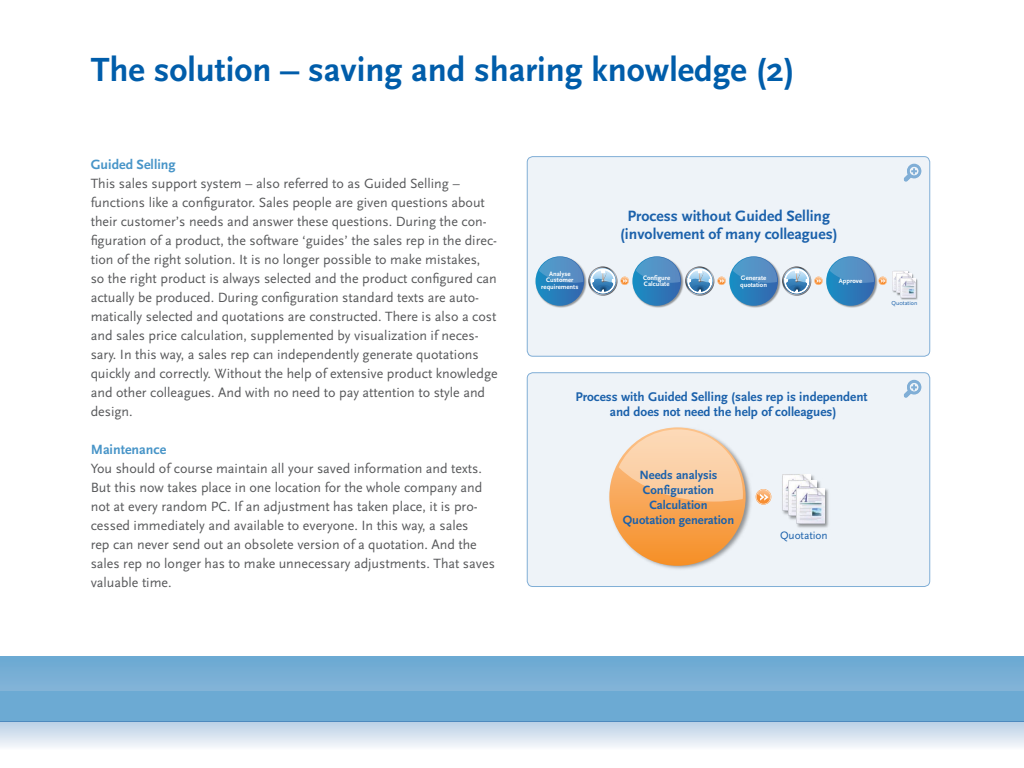
<style>
.page{position:relative;width:1024px;height:768px;background:#fff}
.page>*{position:absolute;margin:0;border:0;box-sizing:border-box;transform-origin:0 0}
.t1{font:700 35px "Scala Sans";color:#005daa}
.t2{font:700 15.6px/18.8px "Scala Sans";color:#1b61ab;text-align:center}
.t3{font:14px/19px "Scala Sans";color:#58595b}
.t4{font:700 14px "Scala Sans";color:#4895c8}
.t5{font:700 13.2px/15.8px "Scala Sans";color:#1b61ab;text-align:center}
.t6{font:700 12.5px/15px "Scala Sans";color:#1b61ab;text-align:center}
.t7{font:11.3px "Scala Sans";letter-spacing:-.005em;color:#1b61ab}
.t8{font:700 6.7px/6.7px "Scala Sans";color:#fff}
.t9{font:6.1px "Scala Sans";letter-spacing:-.005em;color:#1b61ab}
</style>
<div class="page">
<div style="left:0;top:657px;width:1024px;height:65px;background:#6caad3"></div>
<div style="left:0;top:657px;width:1024px;height:33px;background:#77aed5"></div>
<svg style="left:0;top:722px;width:1024px;height:25px;background:#d6e2ef"></svg>
<div style="left:527px;top:373px;width:403px;height:214px;background:#eef3f8;border-radius:6px"></div>
<img style="left:782px;top:474px;width:32px;height:41px">
<img style="left:782px;top:475px;width:28px;height:35px">
<img style="left:787px;top:478px;width:34px;height:42px">
<img style="left:789px;top:480px;width:28px;height:36px">
<img style="left:795px;top:486px;width:34px;height:42px">
<img style="left:797px;top:488px;width:28px;height:36px">
<img style="left:661px;top:473px;width:90px;height:96px">
<svg style="left:609px;top:427px;width:137px;height:139px"></svg>
<div style="left:756px;top:489px;width:15px;height:16px;background:#f6bf8f;border-radius:50%"></div>
<svg style="left:757px;top:490px;width:13px;height:14px"></svg>
<svg style="left:757px;top:490px;width:13px;height:11px"></svg>
<div style="left:527px;top:372px;width:403px;height:215px;border:1px solid #80aed6;border-radius:6px"></div>
<svg style="left:904px;top:380px;width:17px;height:18px"></svg>
<div style="left:527px;top:157px;width:403px;height:199px;background:#eef3f8;border-radius:6px"></div>
<img style="left:892px;top:271px;width:18px;height:22px">
<img style="left:893px;top:271px;width:15px;height:19px">
<img style="left:895px;top:273px;width:19px;height:23px">
<img style="left:896px;top:274px;width:15px;height:19px">
<img style="left:899px;top:277px;width:19px;height:23px">
<img style="left:901px;top:278px;width:15px;height:19px">
<img style="left:535px;top:272px;width:52px;height:36px">
<svg style="left:536px;top:256px;width:48px;height:50px"></svg>
<img style="left:588px;top:266px;width:30px;height:30px;border-radius:15px">
<img style="left:650px;top:272px;width:34px;height:36px">
<svg style="left:590px;top:256px;width:91px;height:50px"></svg>
<img style="left:685px;top:266px;width:29px;height:30px;border-radius:15px">
<img style="left:747px;top:272px;width:34px;height:36px">
<svg style="left:687px;top:256px;width:91px;height:50px"></svg>
<img style="left:782px;top:266px;width:29px;height:30px;border-radius:15px">
<svg style="left:784px;top:268px;width:25px;height:26px"></svg>
<img style="left:844px;top:306px;width:17px;height:2px">
<div style="left:879px;top:277px;width:8px;height:8px;background:#f8caa2;border-radius:50%"></div>
<svg style="left:815px;top:256px;width:71px;height:50px"></svg>
<div style="left:527px;top:156px;width:403px;height:200px;border:1px solid #80aed6;border-radius:6px"></div>
<svg style="left:904px;top:164px;width:17px;height:18px"></svg>
<h1 class="t1" style="left:91px;top:51px;width:705px">The solution – saving and sharing knowledge (2)</h1>
<p class="t4" style="left:91px;top:157px;width:86px">Guided Selling</p>
<p class="t3" style="left:91px;top:174px;width:409px">This sales support system – also referred to as Guided Selling – functions like a configurator. Sales people are given questions about their customer’s needs and answer these questions. During the con&shy;figuration of a product, the software ‘guides’ the sales rep in the direc&shy;tion of the right solution. It is no longer possible to make mistakes,<br>so the right product is always selected and the product configured can actually be produced. During configuration standard texts are auto&shy;matically selected and quotations are constructed. There is also a cost and sales price calculation, supplemented by visualization if neces&shy;sary. In this way, a sales rep can independently generate quotations quickly and correctly. Without the help of extensive product knowledge and other colleagues. And with no need to pay attention to style and design.</p>
<p class="t4" style="left:91px;top:442px;width:77px">Maintenance</p>
<p class="t3" style="left:91px;top:459px;width:406px">You should of course maintain all your saved information and texts.<br>But this now takes place in one location for the whole company and not at every random PC. If an adjustment has taken place, it is pro&shy;cessed immediately and available to everyone. In this way, a sales<br>rep can never send out an obsolete version of a quotation. And the sales rep no longer has to make unnecessary adjustments. That saves valuable time.</p>
<p class="t2" style="left:620px;top:207px;width:219px">Process without Guided Selling (involvement of many colleagues)</p>
<p class="t8" style="left:541px;top:270px;width:39px;text-align:center">Analyse<br>Customer requirements</p>
<p class="t8" style="left:643px;top:274px;width:29px">Configure<br>Calculate</p>
<p class="t8" style="left:740px;top:275px;width:28px">Generate quotation</p>
<p class="t8" style="left:839px;top:278px;width:25px">Approve</p>
<p class="t9" style="left:892px;top:300px;width:27px">Qu0tation</p>
<p class="t5" style="left:575px;top:389px;width:294px">Process with Guided Selling (sales rep is independent and does not need the help of colleagues)</p>
<p class="t6" style="left:623px;top:467px;width:113px">Needs analysis<br>Configuration<br>Calculation<br>Quotation generation</p>
<p class="t7" style="left:780px;top:529px;width:49px">Quotation</p>
</div>
